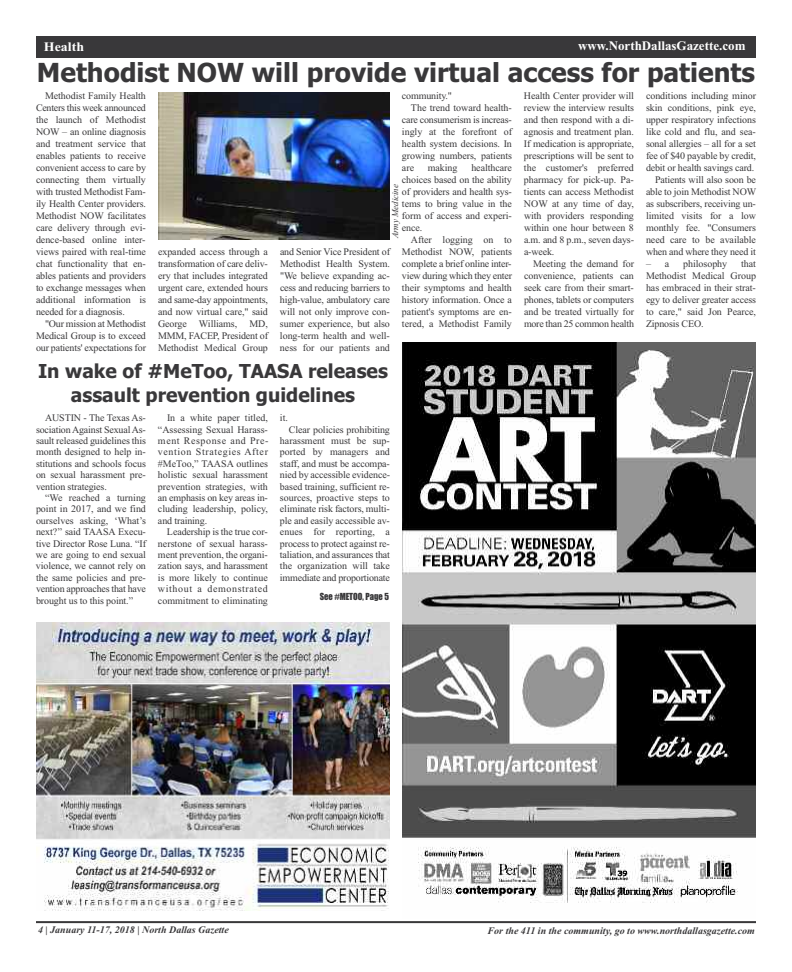
<style>
.page{position:relative;width:792px;height:972px;background:#fff}
.page>*{position:absolute;margin:0;border:0;box-sizing:border-box;transform-origin:0 0}
.t1{font:700 26.3px "Tahoma";color:#39383a}
.t2{font:700 19.2px/23.1px "Tahoma";color:#39383a;text-align:center}
.t3{font:700 13px "Times New Roman";color:#fff}
.t4{font:700 13px "Times New Roman";color:#fff;scale:1.07 1}
.t5{font:10px/12px "Times New Roman";letter-spacing:-.005em;color:#39383a;text-align:justify}
.t6{font:italic 700 10px "Times New Roman";color:#39383a}
.t7{font:9px "Impact";color:#39383a;scale:.95 1}
.t8{font:italic 9px "Times New Roman";letter-spacing:-.01em;color:#39383a}
.s1{font-size:9.7px}
</style>
<div class="page">
<div style="left:36px;top:36px;width:720px;height:22px;background:#39383a"></div>
<hr style="left:36px;top:921px;width:720px;height:2px;background:#39383a">
<img style="left:36px;top:622px;width:354px;height:289px">
<img style="left:158px;top:93px;width:232px;height:146px">
<img style="left:402px;top:343px;width:354px;height:560px">
<h3 class="t4" style="left:44px;top:39px;width:39px">Health</h3>
<h3 class="t3" style="left:578px;top:37px;width:169px">www.NorthDallasGazette.com</h3>
<h1 class="t1" style="left:37px;top:58px;width:720px">Methodist NOW will provide virtual access for patients</h1>
<p class="t5" style="left:36px;top:90px;width:112px;text-indent:9px">Methodist Family Health Centers this week announced the launch of Methodist NOW – an online diagnosis and treatment service that enables patients to receive convenient access to care by connecting them virtually with trusted Methodist Fam&shy;ily Health Center providers.<br>Methodist NOW facilitates care delivery through evi&shy;dence-based online inter&shy;views paired with real-time chat functionality that en&shy;ables patients and providers to exchange messages when additional information is needed for a diagnosis.</p>
<p class="t5" style="left:36px;top:318px;width:112px;text-indent:9px">"Our mission at Methodist Medical Group is to exceed our patients' expectations for</p>
<p class="t5" style="left:402px;top:90px;width:51px">community."</p>
<p class="t5" style="left:411px;top:102px;width:102px">The trend toward health-</p>
<p class="t5" style="left:402px;top:114px;width:111px">care consumerism is increas-</p>
<p class="t5" style="left:402px;top:126px;width:111px">ingly at the forefront of</p>
<p class="t5" style="left:402px;top:138px;width:111px">health system decisions. In</p>
<p class="t5" style="left:402px;top:150px;width:111px">growing numbers, patients</p>
<p class="t5" style="left:402px;top:162px;width:14px">are</p>
<p class="t5" style="left:428px;top:162px;width:31px">making</p>
<p class="t5" style="left:524px;top:90px;width:112px">Health Center provider will review the interview results and then respond with a di&shy;agnosis and treatment plan.<br>If medication is appropriate, prescriptions will be sent to the customer's preferred pharmacy for pick-up. Pa&shy;tients can access Methodist NOW at any time of day, with providers responding within one hour between 8 a.m. and 8 p.m., seven days&shy;a-week.</p>
<p class="t5" style="left:524px;top:258px;width:112px;text-indent:9px">Meeting the demand for convenience, patients can seek care from their smart&shy;phones, tablets or computers and be treated virtually for more than 25 common health</p>
<p class="t5" style="left:646px;top:90px;width:112px;text-align:right">conditions including minor skin conditions, pink eye, upper respiratory infections like cold and flu, and sea&shy;sonal allergies – all for a set fee of $40 payable by credit, debit or health savings card.<br>Patients will also soon be able to join Methodist NOW as subscribers, receiving un&shy;limited visits for a low monthly fee. "Consumers need care to be available when and where they need it</p>
<p class="t5" style="left:646px;top:258px;width:25px">– a</p>
<p class="t5" style="left:683px;top:258px;width:45px">philosophy</p>
<p class="t5" style="left:402px;top:162px;width:112px;text-indent:69px">healthcare choices based on the ability of providers and health sys&shy;tems to bring value in the form of access and experi&shy;ence.</p>
<p class="t5" style="left:402px;top:234px;width:112px;text-indent:9px">After logging on to Methodist NOW, patients complete a brief online inter&shy;view during which they enter their symptoms and health history information. Once a patient's symptoms are en&shy;tered, a Methodist Family</p>
<p class="t8" style="left:390px;top:238px;width:56px;rotate:-90deg">Army Medicine</p>
<p class="t5" style="left:158px;top:246px;width:112px">expanded access through a transformation of care deliv&shy;ery that includes integrated urgent care, extended hours and same-day appointments, and now virtual care," said George Williams, MD, MMM, FACEP, President of Methodist Medical Group</p>
<p class="t5" style="left:280px;top:246px;width:112px">and Senior Vice President of Methodist Health System. "We believe expanding ac&shy;cess and reducing barriers to high-value, ambulatory care will not only improve con&shy;sumer experience, but also long-term health and well&shy;ness for our patients and</p>
<p class="t5" style="left:646px;top:258px;width:112px;text-indent:95px">that Methodist Medical Group has embraced in their strat&shy;egy to deliver greater access to care," said Jon Pearce, Zipnosis CEO.</p>
<h2 class="t2" style="left:38px;top:360px;width:351px">In wake of #MeToo, TAASA releases assault prevention guidelines</h2>
<p class="t5" style="left:36px;top:412px;width:111px;line-height:11.4px;text-indent:9px">AUSTIN - The Texas As&shy;sociationAgainst SexualAs&shy;sault released guidelines this month designed to help in&shy;stitutions and schools focus on sexual harassment pre&shy;vention strategies.</p>
<p class="t5" style="left:36px;top:492px;width:112px;line-height:11.4px;text-indent:9px">“We reached a turning point in 2017, and we find ourselves asking, ‘What’s next?’’ said TAASA Execu&shy;tive Director Rose Luna. “If we are going to end sexual violence, we cannot rely on the same policies and pre&shy;vention approaches that have brought us to this point.”</p>
<p class="t5" style="left:158px;top:412px;width:112px;line-height:11.4px;text-indent:9px">In a white paper titled, “Assessing Sexual Harass&shy;ment Response and Pre&shy;vention Strategies After #MeToo,” TAASA outlines holistic sexual harassment prevention strategies, with an emphasis on key areas in&shy;cluding leadership, policy, and training.</p>
<p class="t5" style="left:158px;top:526px;width:112px;line-height:11.4px;text-indent:9px">Leadership is the true cor&shy;nerstone of sexual harass&shy;ment prevention, the organi&shy;zation says, and harassment is more likely to continue without a demonstrated commitment to eliminating</p>
<p class="t5" style="left:280px;top:412px;width:9px">it.</p>
<p class="t5" style="left:280px;top:423px;width:112px;line-height:11.4px;text-indent:9px">Clear policies prohibiting harassment must be sup&shy;ported by managers and staff, and must be accompa&shy;nied by accessible evidence&shy;based training, sufficient re&shy;sources, proactive steps to eliminate risk factors, multi&shy;ple and easily accessible av&shy;enues for reporting, a process to protect against re&shy;taliation, and assurances that the organization will take immediate and proportionate</p>
<p class="t7" style="left:320px;top:591px;width:74px">See #METOO, Page 5</p>
<p class="t6" style="left:38px;top:923px;width:192px"><span class="s1">4 |</span> January 11-17, 2018 | North Dallas Gazette</p>
<p class="t6" style="left:488px;top:925px;width:269px">For the 411 in the community, go to www.northdallasgazette.com</p>
</div>
